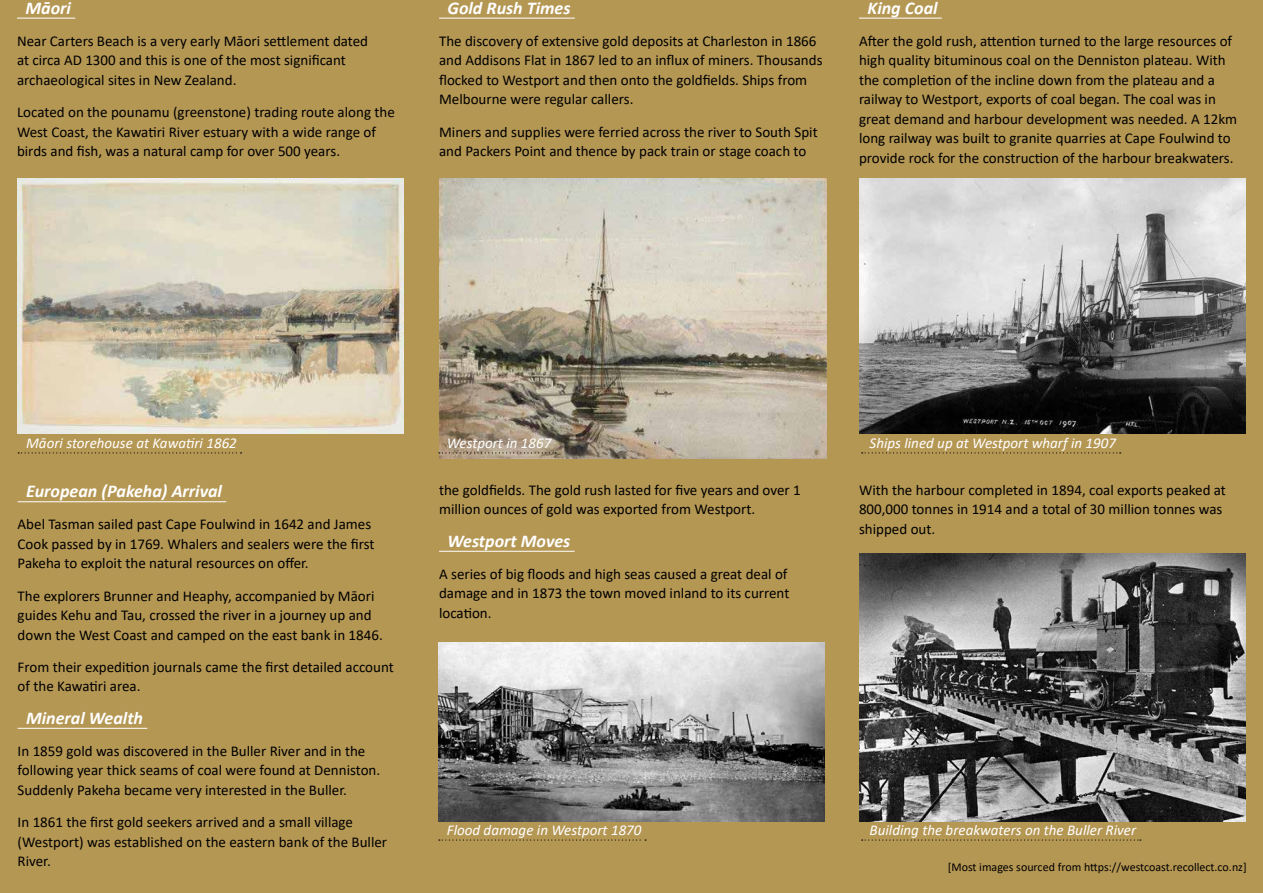
<style>
.page{position:relative;width:1263px;height:893px;background:#b59754}
.page>*{position:absolute;margin:0;border:0;box-sizing:border-box;transform-origin:0 0}
.t1{font:italic 700 18px "Calibri";color:#fff}
.t2{font:15px/19.5px "Calibri";color:#000}
.t3{font:italic 15px "Calibri";color:#fff}
.t4{font:12px "Calibri";color:#000}
</style>
<div class="page">
<img style="left:17px;top:178px;width:387px;height:255px">
<img style="left:439px;top:178px;width:387px;height:281px">
<img style="left:859px;top:178px;width:387px;height:255px">
<hr style="left:17px;top:18px;width:58px;height:1px;background:#fff">
<hr style="left:18px;top:501px;width:208px;height:1px;background:#fff">
<hr style="left:18px;top:728px;width:129px;height:1px;background:#fff">
<hr style="left:439px;top:18px;width:136px;height:1px;background:#fff">
<hr style="left:439px;top:551px;width:136px;height:1px;background:#fff">
<hr style="left:859px;top:18px;width:83px;height:1px;background:#fff">
<svg style="left:439px;top:452px;width:117px;height:1px"></svg>
<svg style="left:862px;top:452px;width:259px;height:1px"></svg>
<svg style="left:862px;top:839px;width:279px;height:2px"></svg>
<svg style="left:439px;top:839px;width:207px;height:2px"></svg>
<svg style="left:18px;top:452px;width:224px;height:1px"></svg>
<img style="left:438px;top:643px;width:387px;height:178px">
<img style="left:859px;top:554px;width:387px;height:267px">
<p class="t1" style="left:26px;top:-5px;width:47px">Māori</p>
<p class="t2" style="left:17px;top:31px;width:353px">Near Carters Beach is a very early Māori settlement dated at circa AD 1300 and this is one of the most significant archaeological sites in New Zealand.</p>
<p class="t2" style="left:17px;top:102px;width:379px">Located on the pounamu (greenstone) trading route along the<br>West Coast, the Kawatiri River estuary with a wide range of birds and fish, was a natural camp for over 500 years.</p>
<p class="t1" style="left:448px;top:-5px;width:124px">Gold Rush Times</p>
<p class="t2" style="left:439px;top:31px;width:385px">The discovery of extensive gold deposits at Charleston in 1866 and Addisons Flat in 1867 led to an influx of miners. Thousands flocked to Westport and then onto the goldfields. Ships from Melbourne were regular callers.</p>
<p class="t2" style="left:439px;top:121px;width:380px">Miners and supplies were ferried across the river to South Spit and Packers Point and thence by pack train or stage coach to</p>
<p class="t1" style="left:867px;top:-5px;width:72px">King Coal</p>
<p class="t2" style="left:859px;top:31px;width:380px">After the gold rush, attention turned to the large resources of high quality bituminous coal on the Denniston plateau. With the completion of the incline down from the plateau and a railway to Westport, exports of coal began. The coal was in great demand and harbour development was needed. A 12km long railway was built to granite quarries at Cape Foulwind to provide rock for the construction of the harbour breakwaters.</p>
<p class="t3" style="left:26px;top:433px;width:212px">Māori storehouse at Kawatiri 1862</p>
<p class="t1" style="left:26px;top:478px;width:197px">European (Pakeha) Arrival</p>
<p class="t2" style="left:18px;top:514px;width:358px">Abel Tasman sailed past Cape Foulwind in 1642 and James<br>Cook passed by in 1769. Whalers and sealers were the first<br>Pakeha to exploit the natural resources on offer.</p>
<p class="t2" style="left:18px;top:585px;width:367px">The explorers Brunner and Heaphy, accompanied by Māori guides Kehu and Tau, crossed the river in a journey up and down the West Coast and camped on the east bank in 1846.</p>
<p class="t2" style="left:18px;top:657px;width:378px">From their expedition journals came the first detailed account of the Kawatiri area.</p>
<p class="t1" style="left:26px;top:705px;width:118px">Mineral Wealth</p>
<p class="t2" style="left:18px;top:741px;width:364px">In 1859 gold was discovered in the Buller River and in the following year thick seams of coal were found at Denniston.<br>Suddenly Pakeha became very interested in the Buller.</p>
<p class="t2" style="left:18px;top:812px;width:371px">In 1861 the first gold seekers arrived and a small village (Westport) was established on the eastern bank of the Buller<br>River.</p>
<p class="t3" style="left:447px;top:433px;width:106px">Westport in 1867</p>
<p class="t3" style="left:870px;top:433px;width:248px">Ships lined up at Westport wharf in 1907</p>
<p class="t2" style="left:439px;top:480px;width:363px">the goldfields. The gold rush lasted for five years and over 1 million ounces of gold was exported from Westport.</p>
<p class="t1" style="left:448px;top:528px;width:124px">Westport Moves</p>
<p class="t2" style="left:439px;top:564px;width:352px">A series of big floods and high seas caused a great deal of damage and in 1873 the town moved inland to its current location.</p>
<p class="t2" style="left:859px;top:480px;width:368px">With the harbour completed in 1894, coal exports peaked at<br>800,000 tonnes in 1914 and a total of 30 million tonnes was shipped out.</p>
<p class="t3" style="left:447px;top:820px;width:196px">Flood damage in Westport 1870</p>
<p class="t3" style="left:870px;top:820px;width:268px">Building the breakwaters on the Buller River</p>
<p class="t4" style="left:948px;top:859px;width:300px">[Most images sourced from https://westcoast.recollect.co.nz]</p>
</div>
